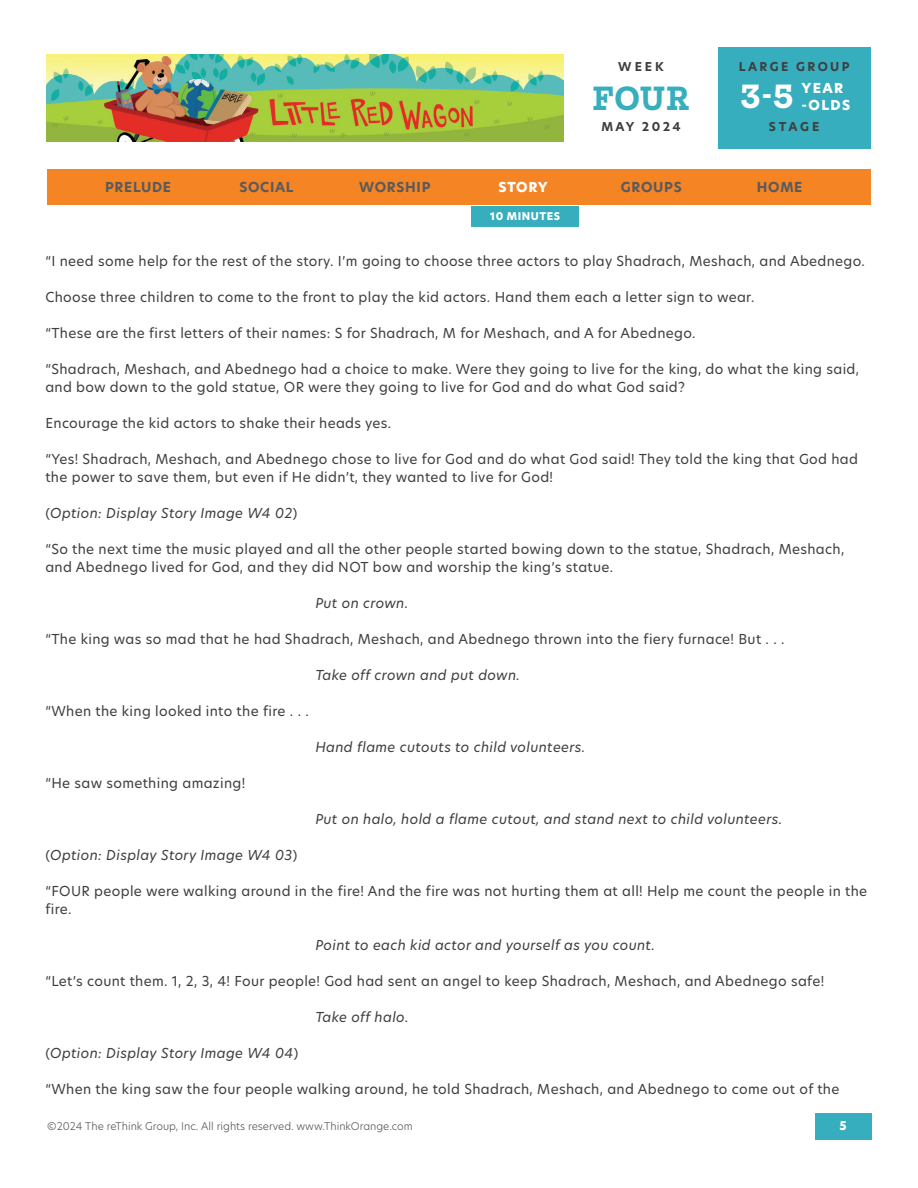
<style>
.page{position:relative;width:918px;height:1188px;background:#fff}
.page>*{position:absolute;margin:0;border:0;box-sizing:border-box;transform-origin:0 0}
.t1{font:700 36px "Mortise";color:#36aebd}
.t2{font:700 36px "Mortise";color:#fff}
.t3{font:13.5px/18px "New Hero";letter-spacing:.025em;color:#3e3e3f}
.t4{font:italic 13.5px "New Hero";letter-spacing:.025em;color:#3e3e3f}
.t5{font:700 13.5px "New Hero";letter-spacing:.05em;color:#585a5c}
.t6{font:800 13.5px/16.2px "New Hero";letter-spacing:.1em;color:#fff}
.t7{font:700 12px "New Hero";letter-spacing:.2em;color:#3e3e3f}
.t8{font:800 12px "New Hero";color:#fff}
.t9{font:300 10.5px "New Hero";color:#585a5c}
.t10{font:800 10.5px "New Hero";letter-spacing:.05em;color:#fff}
.s1{font-style:normal}
</style>
<div class="page">
<img style="left:46px;top:54px;width:518px;height:88px">
<div style="left:717px;top:47px;width:154px;height:102px;background:#36aebd"></div>
<div style="left:471px;top:206px;width:108px;height:20px;background:#36aebd"></div>
<div style="left:47px;top:170px;width:824px;height:36px;background:#f58425"></div>
<div style="left:815px;top:1113px;width:57px;height:27px;background:#36aebd"></div>
<p class="t7" style="left:618px;top:59px;width:47px">WEEK</p>
<h1 class="t1" style="left:592px;top:79px;width:99px">FOUR</h1>
<p class="t7" style="left:601px;top:119px;width:81px">MAY 2024</p>
<p class="t7" style="left:739px;top:59px;width:112px">LARGE GROUP</p>
<h1 class="t2" style="left:740px;top:77px;width:55px">3-5</h1>
<p class="t6" style="left:802px;top:80px;width:50px">YEAR -OLDS</p>
<p class="t7" style="left:769px;top:119px;width:52px">STAGE</p>
<p class="t5" style="left:105px;top:177px;width:68px">PRELUDE</p>
<p class="t5" style="left:239px;top:177px;width:56px">SOCIAL</p>
<p class="t5" style="left:359px;top:177px;width:73px">WORSHIP</p>
<p class="t6" style="left:498px;top:179px;width:51px">STORY</p>
<p class="t5" style="left:621px;top:177px;width:62px">GROUPS</p>
<p class="t5" style="left:757px;top:177px;width:47px">HOME</p>
<p class="t10" style="left:490px;top:209px;width:72px">10 MINUTES</p>
<p class="t3" style="left:45px;top:251px;width:821px">“I need some help for the rest of the story. I’m going to choose three actors to play Shadrach, Meshach, and Abednego.</p>
<p class="t3" style="left:45px;top:287px;width:711px">Choose three children to come to the front to play the kid actors. Hand them each a letter sign to wear.</p>
<p class="t3" style="left:45px;top:323px;width:652px">“These are the first letters of their names: S for Shadrach, M for Meshach, and A for Abednego.</p>
<p class="t3" style="left:45px;top:359px;width:815px">“Shadrach, Meshach, and Abednego had a choice to make. Were they going to live for the king, do what the king said, and bow down to the gold statue, OR were they going to live for God and do what God said?</p>
<p class="t3" style="left:45px;top:413px;width:348px">Encourage the kid actors to shake their heads yes.</p>
<p class="t3" style="left:45px;top:449px;width:814px">“Yes! Shadrach, Meshach, and Abednego chose to live for God and do what God said! They told the king that God had the power to save them, but even if He didn’t, they wanted to live for God!</p>
<p class="t4" style="left:45px;top:503px;width:254px"><span class="s1">(</span>Option: Display Story Image W4 02<span class="s1">)</span></p>
<p class="t3" style="left:45px;top:539px;width:801px">“So the next time the music played and all the other people started bowing down to the statue, Shadrach, Meshach, and Abednego lived for God, and they did NOT bow and worship the king’s statue.</p>
<p class="t4" style="left:315px;top:593px;width:94px">Put on crown.</p>
<p class="t3" style="left:45px;top:629px;width:741px">“The king was so mad that he had Shadrach, Meshach, and Abednego thrown into the fiery furnace! But . . .</p>
<p class="t4" style="left:315px;top:665px;width:206px">Take off crown and put down.</p>
<p class="t3" style="left:45px;top:701px;width:265px">“When the king looked into the fire . . .</p>
<p class="t4" style="left:315px;top:737px;width:271px">Hand flame cutouts to child volunteers.</p>
<p class="t3" style="left:45px;top:773px;width:201px">“He saw something amazing!</p>
<p class="t4" style="left:315px;top:809px;width:468px">Put on halo, hold a flame cutout, and stand next to child volunteers.</p>
<p class="t4" style="left:45px;top:845px;width:254px"><span class="s1">(</span>Option: Display Story Image W4 03<span class="s1">)</span></p>
<p class="t3" style="left:45px;top:881px;width:823px">“FOUR people were walking around in the fire! And the fire was not hurting them at all! Help me count the people in the fire.</p>
<p class="t4" style="left:315px;top:935px;width:341px">Point to each kid actor and yourself as you count.</p>
<p class="t3" style="left:45px;top:971px;width:780px">“Let’s count them. 1, 2, 3, 4! Four people! God had sent an angel to keep Shadrach, Meshach, and Abednego safe!</p>
<p class="t4" style="left:315px;top:1007px;width:95px">Take off halo.</p>
<p class="t4" style="left:45px;top:1043px;width:255px"><span class="s1">(</span>Option: Display Story Image W4 04<span class="s1">)</span></p>
<p class="t3" style="left:45px;top:1079px;width:796px">“When the king saw the four people walking around, he told Shadrach, Meshach, and Abednego to come out of the</p>
<p class="t9" style="left:47px;top:1118px;width:367px">©2024 The reThink Group, Inc. All rights reserved. www.ThinkOrange.com</p>
<p class="t8" style="left:839px;top:1117px;width:9px">5</p>
</div>
